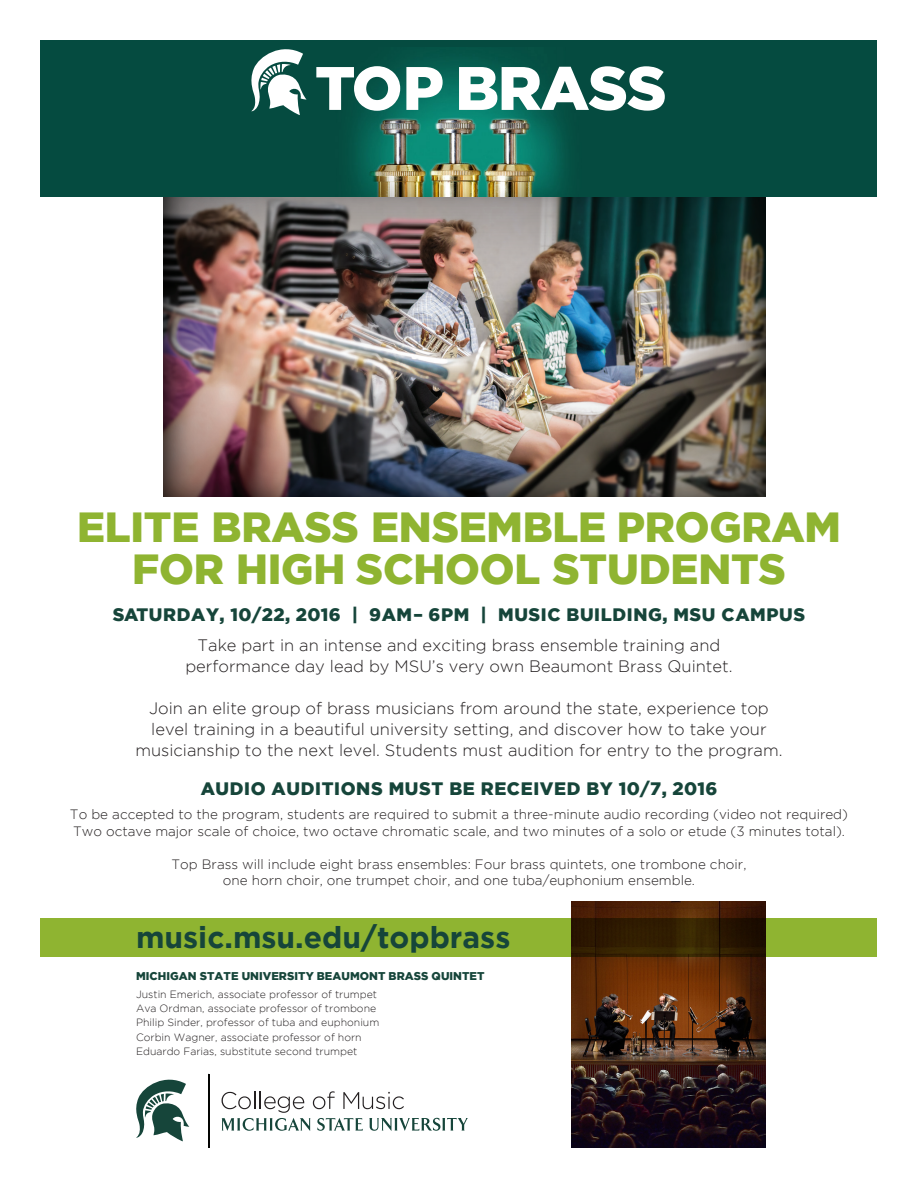
<style>
.page{position:relative;width:918px;height:1188px;background:#fff}
.page>*{position:absolute;margin:0;border:0;box-sizing:border-box;transform-origin:0 0}
.t1{font:900 61.2px "Gotham";letter-spacing:-.02em;color:#fff}
.t2{font:900 42px/42px "Gotham";letter-spacing:-.005em;color:#8fb431;text-align:center}
.t3{font:700 30px "Gotham";color:#16453a}
.t4{font:900 18px "Gotham";letter-spacing:.035em;color:#16453a}
.t5{font:300 16.5px/21px "Gotham";color:#231f20;text-align:center}
.t6{font:300 13.5px/16.5px "Gotham";color:#231f20}
.t7{font:900 11.25px "Gotham";letter-spacing:.005em;color:#16453a}
.t8{font:300 10.5px "Gotham";color:#231f20}
</style>
<div class="page">
<div style="left:163px;top:176px;width:603px;height:321px;background:#231f20;opacity:.75"></div>
<div style="left:40px;top:40px;width:838px;height:157px;background:#054b40"></div>
<img style="left:353px;top:53px;width:212px;height:144px">
<svg style="left:251px;top:49px;width:56px;height:66px"></svg>
<img style="left:571px;top:902px;width:195px;height:246px">
<svg style="left:40px;top:918px;width:837px;height:38px;background:#789025"></svg>
<hr style="left:208px;top:1074px;width:1px;height:74px;background:#040503">
<svg style="left:136px;top:1079px;width:53px;height:62px"></svg>
<svg style="left:222px;top:1091px;width:246px;height:40px"></svg>
<p class="t1" style="left:315px;top:53px;width:353px">TOP BRASS</p>
<p class="t2" style="left:77px;top:505px;width:765px">ELITE BRASS ENSEMBLE PROGRAM<br>FOR HIGH SCHOOL STUDENTS</p>
<p class="t4" style="left:113px;top:604px;width:694px">SATURDAY, 10/22, 2016 | 9AM– 6PM | MUSIC BUILDING, MSU CAMPUS</p>
<p class="t5" style="left:185px;top:634px;width:549px">Take part in an intense and exciting brass ensemble training and performance day lead by MSU’s very own Beaumont Brass Quintet.</p>
<p class="t5" style="left:135px;top:697px;width:649px">Join an elite group of brass musicians from around the state, experience top level training in a beautiful university setting, and discover how to take your musicianship to the next level. Students must audition for entry to the program.</p>
<p class="t4" style="left:201px;top:778px;width:518px">AUDIO AUDITIONS MUST BE RECEIVED BY 10/7, 2016</p>
<p class="t6" style="left:70px;top:806px;width:780px">To be accepted to the program, students are required to submit a three-minute audio recording (video not required)<br>Two octave major scale of choice, two octave chromatic scale, and two minutes of a solo or etude (3 minutes total).</p>
<p class="t6" style="left:172px;top:856px;width:576px;text-align:center">Top Brass will include eight brass ensembles: Four brass quintets, one trombone choir, one horn choir, one trumpet choir, and one tuba/euphonium ensemble.</p>
<p class="t3" style="left:136px;top:920px;width:376px">music.msu.edu/topbrass</p>
<p class="t7" style="left:136px;top:969px;width:350px">MICHIGAN STATE UNIVERSITY BEAUMONT BRASS QUINTET</p>
<p class="t8" style="left:136px;top:989px;width:243px">Justin Emerich, associate professor of trumpet</p>
<p class="t8" style="left:136px;top:1003px;width:242px">Ava Ordman, associate professor of trombone</p>
<p class="t8" style="left:136px;top:1017px;width:245px">Philip Sinder, professor of tuba and euphonium</p>
<p class="t8" style="left:136px;top:1031px;width:227px">Corbin Wagner, associate professor of horn</p>
<p class="t8" style="left:136px;top:1046px;width:223px">Eduardo Farias, substitute second trumpet</p>
</div>
